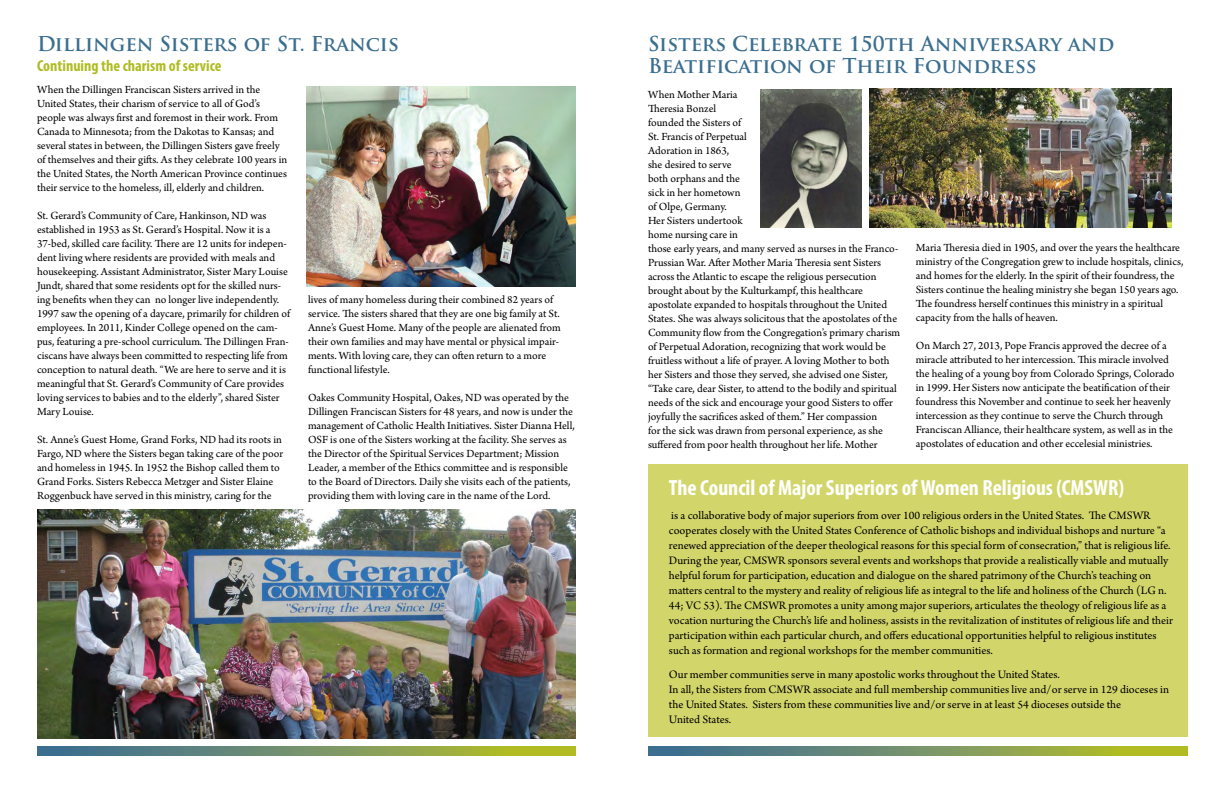
<style>
.page{position:relative;width:1224px;height:792px;background:#fff}
.page>*{position:absolute;margin:0;border:0;box-sizing:border-box;transform-origin:0 0}
.t1{font:700 condensed 22px "Myriad Pro";color:#fff}
.t2{font:700 20px/22px "Trajan Pro";color:#3b6e8f}
.t3{font:700 condensed 16px "Myriad Pro";color:#afbc22}
.t4{font:12px/15px "Arno Pro";color:#000}
.t5{font:11.5px/14px "Arno Pro";color:#000}
</style>
<div class="page">
<img style="left:37px;top:509px;width:539px;height:230px">
<img style="left:307px;top:86px;width:269px;height:201px">
<svg style="left:37px;top:746px;width:539px;height:10px;background:#789561"></svg>
<div style="left:648px;top:464px;width:540px;height:273px;background:#d2d66a"></div>
<svg style="left:648px;top:746px;width:540px;height:10px;background:#789561"></svg>
<img style="left:869px;top:89px;width:303px;height:138px">
<img style="left:760px;top:90px;width:102px;height:137px">
<h2 class="t2" style="left:37px;top:33px;width:363px">Dillingen Sisters of St. Francis</h2>
<h3 class="t3" style="left:37px;top:56px;width:186px">Continuing the charism of service</h3>
<p class="t5" style="left:37px;top:83px;width:252px">When the Dillingen Franciscan Sisters arrived in the United States, their charism of service to all of God’s people was always first and foremost in their work. From Canada to Minnesota; from the Dakotas to Kansas; and several states in between, the Dillingen Sisters gave freely of themselves and their gifts. As they celebrate 100 years in the United States, the North American Province continues their service to the homeless, ill, elderly and children.</p>
<p class="t5" style="left:37px;top:209px;width:255px">St. Gerard’s Community of Care, Hankinson, ND was established in 1953 as St. Gerard’s Hospital. Now it is a 37-bed, skilled care facility. There are 12 units for indepen&shy;dent living where residents are provided with meals and housekeeping. Assistant Administrator, Sister Mary Louise Jundt, shared that some residents opt for the skilled nurs&shy;ing benefits when they can no longer live independently.<br>1997 saw the opening of a daycare, primarily for children of employees. In 2011, Kinder College opened on the cam&shy;pus, featuring a pre-school curriculum. The Dillingen Fran&shy;ciscans have always been committed to respecting life from conception to natural death. “We are here to serve and it is meaningful that St. Gerard’s Community of Care provides loving services to babies and to the elderly”, shared Sister Mary Louise.</p>
<p class="t5" style="left:37px;top:433px;width:248px">St. Anne’s Guest Home, Grand Forks, ND had its roots in Fargo, ND where the Sisters began taking care of the poor and homeless in 1945. In 1952 the Bishop called them to Grand Forks. Sisters Rebecca Metzger and Sister Elaine Roggenbuck have served in this ministry, caring for the</p>
<p class="t5" style="left:308px;top:293px;width:254px">lives of many homeless during their combined 82 years of service. The sisters shared that they are one big family at St.<br>Anne’s Guest Home. Many of the people are alienated from their own families and may have mental or physical impair&shy;ments. With loving care, they can often return to a more functional lifestyle.</p>
<p class="t5" style="left:308px;top:391px;width:268px">Oakes Community Hospital, Oakes, ND was operated by the Dillingen Franciscan Sisters for 48 years, and now is under the management of Catholic Health Initiatives. Sister Dianna Hell, OSF is one of the Sisters working at the facility. She serves as the Director of the Spiritual Services Department; Mission Leader, a member of the Ethics committee and is responsible to the Board of Directors. Daily she visits each of the patients, providing them with loving care in the name of the Lord.</p>
<h2 class="t2" style="left:648px;top:33px;width:468px">Sisters Celebrate 150th Anniversary and<br>Beatification of Their Foundress</h2>
<p class="t5" style="left:648px;top:88px;width:254px">When Mother Maria<br>Theresia Bonzel<br>founded the Sisters of<br>St. Francis of Perpetual<br>Adoration in 1863,<br>she desired to serve<br>both orphans and the<br>sick in her hometown<br>of Olpe, Germany.<br>Her Sisters undertook<br>home nursing care in<br>those early years, and many served as nurses in the Franco-Prussian War. After Mother Maria Theresia sent Sisters across the Atlantic to escape the religious persecution brought about by the Kulturkampf, this healthcare apostolate expanded to hospitals throughout the United States. She was always solicitous that the apostolates of the Community flow from the Congregation’s primary charism of Perpetual Adoration, recognizing that work would be fruitless without a life of prayer. A loving Mother to both her Sisters and those they served, she advised one Sister, “Take care, dear Sister, to attend to the bodily and spiritual needs of the sick and encourage your good Sisters to offer joyfully the sacrifices asked of them.” Her compassion<br>for the sick was drawn from personal experience, as she suffered from poor health throughout her life. Mother</p>
<h1 class="t1" style="left:669px;top:474px;width:457px">The Council of Major Superiors of Women Religious (CMSWR)</h1>
<p class="t4" style="left:669px;top:509px;width:506px">is a collaborative body of major superiors from over 100 religious orders in the United States. The CMSWR cooperates closely with the United States Conference of Catholic bishops and individual bishops and nurture “a renewed appreciation of the deeper theological reasons for this special form of consecration,” that is religious life.<br>During the year, CMSWR sponsors several events and workshops that provide a realistically viable and mutually helpful forum for participation, education and dialogue on the shared patrimony of the Church’s teaching on matters central to the mystery and reality of religious life as integral to the life and holiness of the Church (LG n.<br>44; VC 53). The CMSWR promotes a unity among major superiors, articulates the theology of religious life as a vocation nurturing the Church’s life and holiness, assists in the revitalization of institutes of religious life and their participation within each particular church, and offers educational opportunities helpful to religious institutes such as formation and regional workshops for the member communities.</p>
<p class="t4" style="left:669px;top:668px;width:502px">Our member communities serve in many apostolic works throughout the United States.<br>In all, the Sisters from CMSWR associate and full membership communities live and/or serve in 129 dioceses in the United States. Sisters from these communities live and/or serve in at least 54 dioceses outside the<br>United States.</p>
<p class="t5" style="left:916px;top:241px;width:269px">Maria Theresia died in 1905, and over the years the healthcare ministry of the Congregation grew to include hospitals, clinics, and homes for the elderly. In the spirit of their foundress, the Sisters continue the healing ministry she began 150 years ago.<br>The foundress herself continues this ministry in a spiritual capacity from the halls of heaven.</p>
<p class="t5" style="left:916px;top:339px;width:260px">On March 27, 2013, Pope Francis approved the decree of a miracle attributed to her intercession. This miracle involved the healing of a young boy from Colorado Springs, Colorado in 1999. Her Sisters now anticipate the beatification of their foundress this November and continue to seek her heavenly intercession as they continue to serve the Church through Franciscan Alliance, their healthcare system, as well as in the apostolates of education and other eccelesial ministries.</p>
</div>
